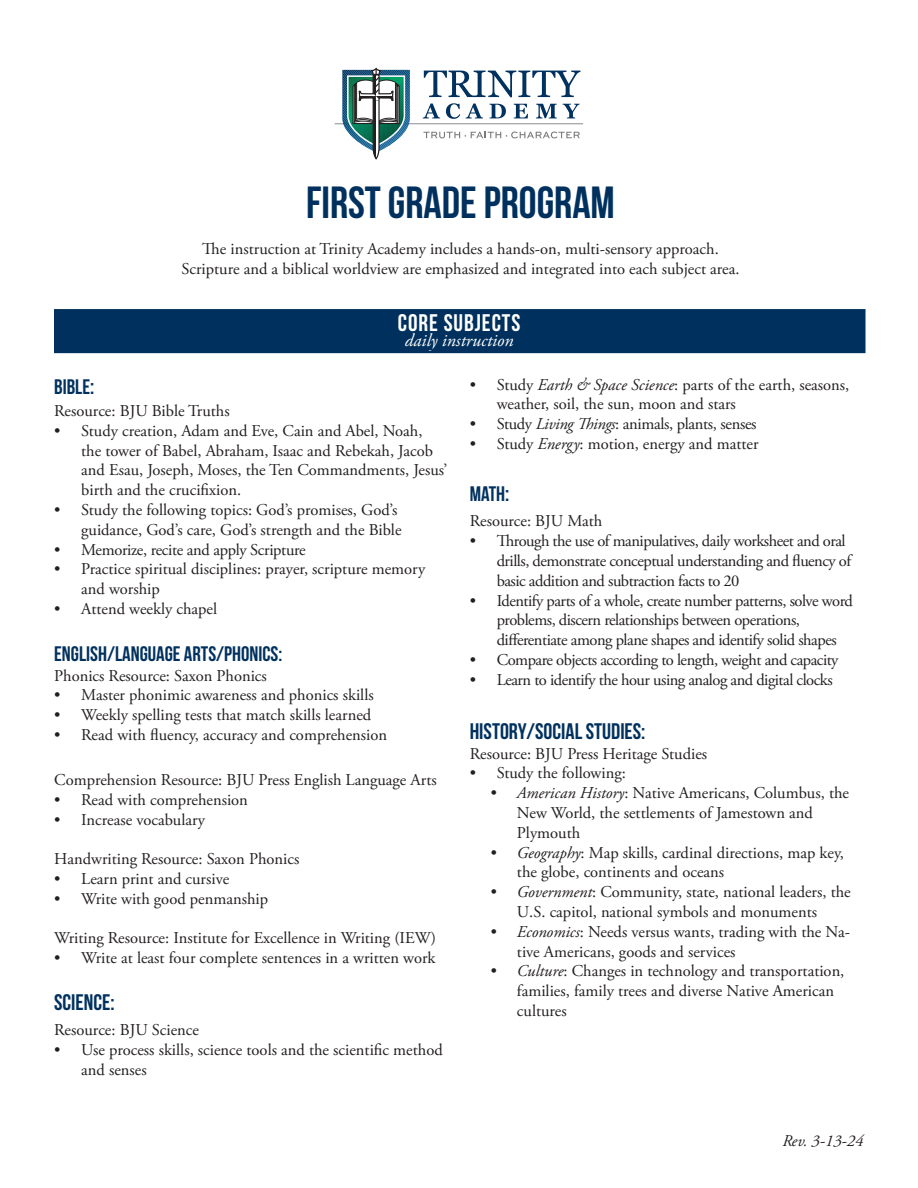
<style>
.page{position:relative;width:918px;height:1188px;background:#fff}
.page>*{position:absolute;margin:0;border:0;box-sizing:border-box;transform-origin:0 0}
.t1{font:700 45px "Bebas Neue";color:#00315e}
.t2{font:700 24px "Bebas Neue";letter-spacing:.04em;color:#fff}
.t3{font:700 22.5px "Bebas Neue";color:#00315e}
.t4{font:700 21px "Bebas Neue";color:#00315e}
.t5{font:italic 18px "Adobe Garamond Pro";color:#fff}
.t6{font:16.5px/19.8px "Adobe Garamond Pro";color:#231f20}
.t7{font:16.5px/19.8px "Adobe Garamond Pro";letter-spacing:-.03em;color:#231f20}
.t8{font:16.5px "Adobe Garamond Pro";letter-spacing:-.02em;color:#231f20}
.t9{font:italic 16.5px "Adobe Garamond Pro";color:#231f20}
.s1{font-size:22.5px}
.s2{font-style:italic}
</style>
<div class="page">
<div style="left:54px;top:309px;width:812px;height:44px;background:#00315e;border:2px solid #00315e"></div>
<svg style="left:423px;top:132px;width:157px;height:6px"></svg>
<svg style="left:424px;top:71px;width:156px;height:26px"></svg>
<svg style="left:423px;top:104px;width:17px;height:14px"></svg>
<svg style="left:446px;top:103px;width:14px;height:16px"></svg>
<svg style="left:466px;top:104px;width:17px;height:14px"></svg>
<svg style="left:489px;top:104px;width:17px;height:14px"></svg>
<svg style="left:514px;top:104px;width:14px;height:14px"></svg>
<svg style="left:536px;top:104px;width:21px;height:14px"></svg>
<svg style="left:563px;top:104px;width:17px;height:14px"></svg>
<hr style="left:335px;top:123px;width:248px;height:1px;background:#8a8c8f">
<svg style="left:342px;top:67px;width:68px;height:93px"></svg>
<p class="t1" style="left:306px;top:177px;width:310px">FIRST GRADE PROGRAM</p>
<p class="t6" style="left:202px;top:239px;width:518px">The instruction at Trinity Academy includes a hands-on, multi-sensory approach.</p>
<p class="t6" style="left:181px;top:259px;width:560px">Scripture and a biblical worldview are emphasized and integrated into each subject area.</p>
<p class="t2" style="left:398px;top:310px;width:124px">CORE SUBJECTS</p>
<p class="t5" style="left:405px;top:330px;width:110px">daily instruction</p>
<p class="t4" style="left:54px;top:376px;width:42px">BIBLE<span class="s1">:</span></p>
<p class="t6" style="left:54px;top:402px;width:177px">Resource: BJU Bible Truths</p>
<p class="t6" style="left:81px;top:421px;width:368px;text-indent:-27px">• Study creation, Adam and Eve, Cain and Abel, Noah,<br>the tower of Babel, Abraham, Isaac and Rebekah, Jacob and Esau, Joseph, Moses, the Ten Commandments, Jesus’ birth and the crucifixion.</p>
<p class="t6" style="left:54px;top:501px;width:349px;text-align:right">• Study the following topics: God’s promises, God’s guidance, God’s care, God’s strength and the Bible</p>
<p class="t8" style="left:54px;top:540px;width:253px">• Memorize, recite and apply Scripture</p>
<p class="t6" style="left:81px;top:560px;width:346px;text-indent:-27px">• Practice spiritual disciplines: prayer, scripture memory and worship</p>
<p class="t6" style="left:54px;top:600px;width:165px">• Attend weekly chapel</p>
<p class="t4" style="left:54px;top:642px;width:230px">ENGLISH/LANGUAGE ARTS/PHONICS:</p>
<p class="t6" style="left:54px;top:666px;width:214px">Phonics Resource: Saxon Phonics</p>
<p class="t6" style="left:54px;top:686px;width:321px">• Master phonimic awareness and phonics skills</p>
<p class="t6" style="left:54px;top:706px;width:319px">• Weekly spelling tests that match skills learned</p>
<p class="t6" style="left:54px;top:726px;width:334px">• Read with fluency, accuracy and comprehension</p>
<p class="t6" style="left:54px;top:771px;width:384px">Comprehension Resource: BJU Press English Language Arts</p>
<p class="t6" style="left:54px;top:790px;width:195px">• Read with comprehension</p>
<p class="t6" style="left:54px;top:810px;width:152px">• Increase vocabulary</p>
<p class="t6" style="left:54px;top:850px;width:247px">Handwriting Resource: Saxon Phonics</p>
<p class="t6" style="left:54px;top:870px;width:177px">• Learn print and cursive</p>
<p class="t6" style="left:54px;top:889px;width:215px">• Write with good penmanship</p>
<p class="t6" style="left:54px;top:929px;width:383px">Writing Resource: Institute for Excellence in Writing (IEW)</p>
<p class="t6" style="left:54px;top:949px;width:383px">• Write at least four complete sentences in a written work</p>
<p class="t3" style="left:54px;top:990px;width:62px">SCIENCE:</p>
<p class="t6" style="left:54px;top:1021px;width:146px">Resource: BJU Science</p>
<p class="t6" style="left:81px;top:1041px;width:363px;text-indent:-27px">• Use process skills, science tools and the scientific method and senses</p>
<p class="t6" style="left:497px;top:375px;width:354px;text-indent:-27px">• Study <span class="s2">Earth &amp; Space Science</span>: parts of the earth, seasons, weather, soil, the sun, moon and stars</p>
<p class="t8" style="left:470px;top:414px;width:288px">• Study <span class="s2">Living Things</span>: animals, plants, senses</p>
<p class="t6" style="left:470px;top:434px;width:290px">• Study <span class="s2">Energy</span>: motion, energy and matter</p>
<p class="t4" style="left:470px;top:482px;width:41px">MATH<span class="s1">:</span></p>
<p class="t6" style="left:470px;top:512px;width:134px">Resource: BJU Math</p>
<p class="t7" style="left:497px;top:532px;width:356px;text-indent:-27px">• Through the use of manipulatives, daily worksheet and oral drills, demonstrate conceptual understanding and fluency of basic addition and subtraction facts to 20</p>
<p class="t7" style="left:497px;top:591px;width:358px;text-indent:-27px">• Identify parts of a whole, create number patterns, solve word problems, discern relationships between operations, differentiate among plane shapes and identify solid shapes</p>
<p class="t7" style="left:470px;top:650px;width:370px">• Compare objects according to length, weight and capacity</p>
<p class="t7" style="left:470px;top:670px;width:364px">• Learn to identify the hour using analog and digital clocks</p>
<p class="t3" style="left:470px;top:719px;width:177px">HISTORY/SOCIAL STUDIES:</p>
<p class="t6" style="left:470px;top:744px;width:239px">Resource: BJU Press Heritage Studies</p>
<p class="t6" style="left:470px;top:764px;width:158px">• Study the following:</p>
<p class="t6" style="left:517px;top:784px;width:334px;text-indent:-27px"><span class="s2">• American History</span>: Native Americans, Columbus, the<br>New World, the settlements of Jamestown and<br>Plymouth</p>
<p class="t6" style="left:517px;top:843px;width:329px;text-indent:-27px"><span class="s2">• Geography</span>: Map skills, cardinal directions, map key, the globe, continents and oceans</p>
<p class="t6" style="left:490px;top:883px;width:362px;text-align:center"><span class="s2">• Government</span>: Community, state, national leaders, the<br>U.S. capitol, national symbols and monuments</p>
<p class="t6" style="left:517px;top:922px;width:335px;text-indent:-27px"><span class="s2">• Economics</span>: Needs versus wants, trading with the Na&shy;tive Americans, goods and services</p>
<p class="t6" style="left:517px;top:962px;width:329px;text-indent:-27px"><span class="s2">• Culture</span>: Changes in technology and transportation, families, family trees and diverse Native American cultures</p>
<p class="t9" style="left:782px;top:1131px;width:83px">Rev. 3-13-24</p>
</div>
